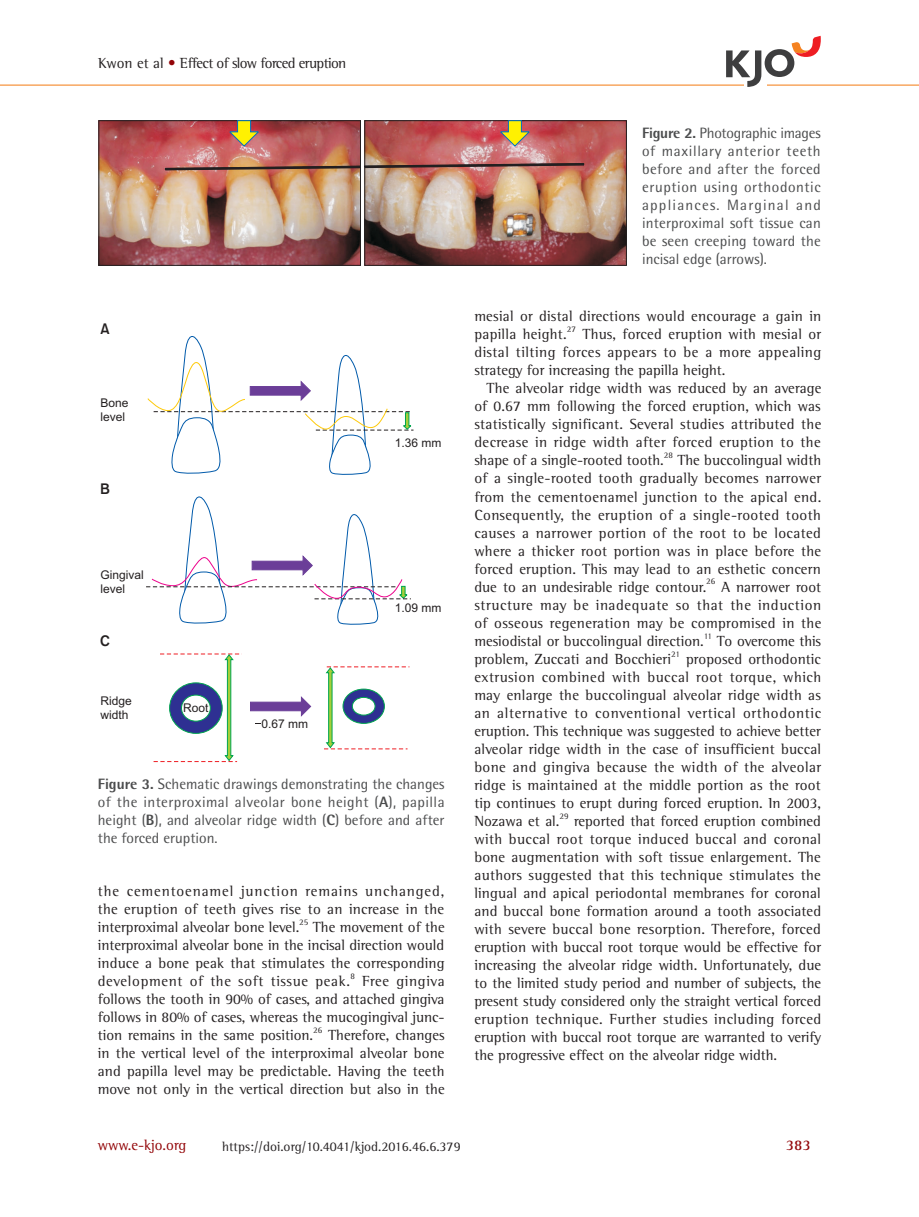
<style>
.page{position:relative;width:919px;height:1217px;background:#fff}
.page>*{position:absolute;margin:0;border:0;box-sizing:border-box;transform-origin:0 0}
.t1{font:15px/18px "Rotis Semi Serif Std";color:#231f20;text-align:justify}
.t2{font:15px/18px "Rotis Semi Sans Std";color:#4b4c4d;text-align:justify}
.t3{font:15px "Rotis Semi Serif Std";letter-spacing:-.04em;color:#231f20}
.t4{font:15px "Rotis Semi Serif Std";color:#920407}
.t5{font:700 15px "Rotis Semi Serif Std";color:#920407}
.t6{font:15px "Gothic 725 BT Bold A";color:#231f20}
.t7{font:13.5px "Rotis Semi Serif Std";color:#231f20}
.t8{font:12px/13.4px "Arial";color:#231f20}
.t9{font:8.7px "Rotis Semi Serif Std";color:#231f20}
.s1{color:#920407}
.s2{font-weight:800}
</style>
<div class="page">
<hr style="left:0;top:85px;width:918px;height:1px;background:#f58220">
<svg style="left:726px;top:36px;width:94px;height:51px"></svg>
<svg style="left:250px;top:696px;width:62px;height:21px"></svg>
<svg style="left:153px;top:653px;width:89px;height:109px"></svg>
<div style="left:170px;top:682px;width:52px;height:51px;background:#2e3092;border-radius:50%"></div>
<div style="left:169px;top:682px;width:54px;height:51px;border:1px solid #00a54f;border-radius:50%"></div>
<div style="left:181px;top:695px;width:29px;height:26px;background:#fff;border-radius:50%"></div>
<div style="left:181px;top:694px;width:30px;height:27px;border:1px solid #00a54f;border-radius:50%"></div>
<svg style="left:324px;top:666px;width:85px;height:83px"></svg>
<div style="left:343px;top:689px;width:41px;height:34px;background:#2e3092;border-radius:50%"></div>
<div style="left:342px;top:688px;width:43px;height:35px;border:1px solid #00a54f;border-radius:50%"></div>
<div style="left:352px;top:697px;width:23px;height:18px;background:#fff;border-radius:50%"></div>
<div style="left:352px;top:696px;width:23px;height:19px;border:1px solid #00a54f;border-radius:50%"></div>
<svg style="left:147px;top:336px;width:266px;height:139px"></svg>
<svg style="left:146px;top:496px;width:265px;height:129px"></svg>
<img style="left:98px;top:120px;width:529px;height:146px">
<svg style="left:228px;top:120px;width:32px;height:27px"></svg>
<svg style="left:498px;top:120px;width:33px;height:27px"></svg>
<img style="left:163px;top:162px;width:423px;height:10px">
<p class="t3" style="left:98px;top:54px;width:250px">Kwon et al <span class="s1">•</span> Effect of slow forced eruption</p>
<p class="t6" style="left:100px;top:320px;width:11px">A</p>
<p class="t8" style="left:100px;top:397px;width:30px">Bone level</p>
<p class="t6" style="left:100px;top:480px;width:11px">B</p>
<p class="t8" style="left:100px;top:569px;width:45px">Gingival level</p>
<p class="t6" style="left:100px;top:632px;width:11px">C</p>
<p class="t8" style="left:100px;top:695px;width:33px">Ridge width</p>
<p class="t8" style="left:183px;top:702px;width:27px">Root</p>
<p class="t8" style="left:261px;top:718px;width:48px">0.67 mm</p>
<p class="t8" style="left:395px;top:437px;width:48px">1.36 mm</p>
<p class="t8" style="left:395px;top:601px;width:48px">1.09 mm</p>
<p class="t2" style="left:98px;top:774px;width:348px"><span class="s2">Figure 3.</span> Schematic drawings demonstrating the changes of the interproximal alveolar bone height (<span class="s2">A</span>), papilla height (<span class="s2">B</span>), and alveolar ridge width (<span class="s2">C</span>) before and after the forced eruption.</p>
<p class="t1" style="left:98px;top:881px;width:348px">the cementoenamel junction remains unchanged, the eruption of teeth gives rise to an increase in the interproximal alveolar bone level.</p>
<p class="t9" style="left:299px;top:916px;width:11px">25</p>
<p class="t1" style="left:98px;top:917px;width:348px;text-indent:215px">The movement of the interproximal alveolar bone in the incisal direction would induce a bone peak that stimulates the corresponding development of the soft tissue peak.</p>
<p class="t9" style="left:350px;top:970px;width:6px">8</p>
<p class="t1" style="left:98px;top:971px;width:348px;text-indent:264px">Free gingiva follows the tooth in 90% of cases, and attached gingiva follows in 80% of cases, whereas the mucogingival junc&shy;tion remains in the same position.</p>
<p class="t9" style="left:313px;top:1024px;width:11px">26</p>
<p class="t1" style="left:98px;top:1025px;width:348px;text-indent:230px">Therefore, changes in the vertical level of the interproximal alveolar bone and papilla level may be predictable. Having the teeth move not only in the vertical direction but also in the</p>
<p class="t2" style="left:642px;top:124px;width:180px"><span class="s2">Figure 2.</span> Photographic images of maxillary anterior teeth before and after the forced eruption using orthodontic appliances. Marginal and interproximal soft tissue can be seen creeping toward the incisal edge (arrows).</p>
<p class="t1" style="left:474px;top:307px;width:348px">mesial or distal directions would encourage a gain in papilla height.</p>
<p class="t9" style="left:567px;top:324px;width:11px">27</p>
<p class="t1" style="left:474px;top:325px;width:348px;text-indent:108px">Thus, forced eruption with mesial or distal tilting forces appears to be a more appealing strategy for increasing the papilla height.</p>
<p class="t1" style="left:474px;top:379px;width:348px;text-indent:12px">The alveolar ridge width was reduced by an average of 0.67 mm following the forced eruption, which was statistically significant. Several studies attributed the decrease in ridge width after forced eruption to the shape of a single-rooted tooth.</p>
<p class="t9" style="left:663px;top:450px;width:11px">28</p>
<p class="t1" style="left:474px;top:451px;width:348px;text-indent:203px">The buccolingual width of a single-rooted tooth gradually becomes narrower from the cementoenamel junction to the apical end.<br>Consequently, the eruption of a single-rooted tooth causes a narrower portion of the root to be located where a thicker root portion was in place before the forced eruption. This may lead to an esthetic concern due to an undesirable ridge contour.</p>
<p class="t9" style="left:706px;top:576px;width:11px">26</p>
<p class="t1" style="left:474px;top:577px;width:348px;text-indent:247px">A narrower root structure may be inadequate so that the induction of osseous regeneration may be compromised in the mesiodistal or buccolingual direction.</p>
<p class="t9" style="left:703px;top:630px;width:10px">11</p>
<p class="t1" style="left:716px;top:631px;width:106px">To overcome this</p>
<p class="t1" style="left:474px;top:649px;width:198px">problem, Zuccati and Bocchieri</p>
<p class="t9" style="left:671px;top:648px;width:10px">21</p>
<p class="t1" style="left:474px;top:649px;width:348px;text-indent:212px">proposed orthodontic extrusion combined with buccal root torque, which may enlarge the buccolingual alveolar ridge width as an alternative to conventional vertical orthodontic eruption. This technique was suggested to achieve better alveolar ridge width in the case of insufficient buccal bone and gingiva because the width of the alveolar ridge is maintained at the middle portion as the root tip continues to erupt during forced eruption. In 2003, Nozawa et al.</p>
<p class="t9" style="left:559px;top:810px;width:11px">29</p>
<p class="t1" style="left:474px;top:811px;width:348px;text-indent:100px">reported that forced eruption combined with buccal root torque induced buccal and coronal bone augmentation with soft tissue enlargement. The authors suggested that this technique stimulates the lingual and apical periodontal membranes for coronal and buccal bone formation around a tooth associated with severe buccal bone resorption. Therefore, forced eruption with buccal root torque would be effective for increasing the alveolar ridge width. Unfortunately, due to the limited study period and number of subjects, the present study considered only the straight vertical forced eruption technique. Further studies including forced eruption with buccal root torque are warranted to verify the progressive effect on the alveolar ridge width.</p>
<p class="t4" style="left:98px;top:1135px;width:90px">www.e-kjo.org</p>
<p class="t7" style="left:222px;top:1138px;width:240px">https://doi.org/10.4041/kjod.2016.46.6.379</p>
<p class="t5" style="left:785px;top:1135px;width:27px">383</p>
</div>
